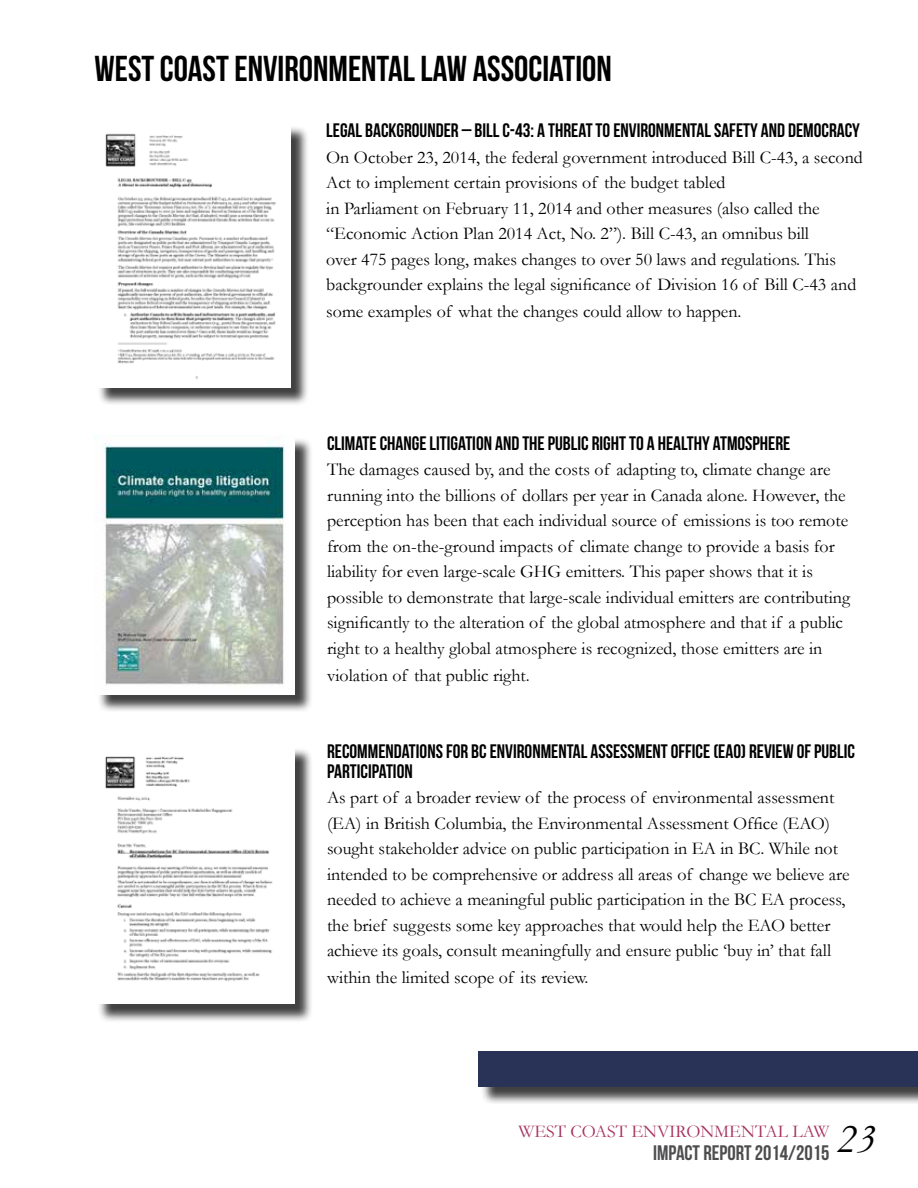
<style>
.page{position:relative;width:918px;height:1188px;background:#fff}
.page>*{position:absolute;margin:0;border:0;box-sizing:border-box;transform-origin:0 0}
.t1{font:italic 42px "Garamond";color:#000}
.t2{font:36px "Bebas Neue";color:#000}
.t3{font:21px "Bebas Neue";color:#4d4d4f}
.t4{font:19.5px/19.5px "Bebas Neue";color:#000}
.t5{font:18px/25.7px "Garamond";color:#000}
.t6{font:18px "Garamond";color:#a7315e}
</style>
<div class="page">
<div style="left:481px;top:1054px;width:437px;height:51px;background:#000;opacity:.75"></div>
<div style="left:479px;top:1052px;width:439px;height:35px;background:#293257"></div>
<div style="left:97px;top:125px;width:212px;height:281px;background:#000;opacity:.75"></div>
<img style="left:97px;top:125px;width:193px;height:263px">
<div style="left:97px;top:747px;width:216px;height:276px;background:#000;opacity:.75"></div>
<img style="left:97px;top:747px;width:197px;height:257px">
<div style="left:97px;top:438px;width:216px;height:274px;background:#000;opacity:.75"></div>
<img style="left:94px;top:435px;width:200px;height:259px">
<h2 class="t2" style="left:94px;top:49px;width:519px">WEST COAST ENVIRONMENTAL LAW ASSOCIATION</h2>
<p class="t4" style="left:326px;top:121px;width:535px">LEGAL BACKGROUNDER – BILL C-43: A THREAT TO ENVIRONMENTAL SAFETY AND DEMOCRACY</p>
<p class="t5" style="left:326px;top:144px;width:538px">On October 23, 2014, the federal government introduced Bill C-43, a second Act to implement certain provisions of the budget tabled<br>in Parliament on February 11, 2014 and other measures (also called the “Economic Action Plan 2014 Act, No. 2”). Bill C-43, an omnibus bill<br>over 475 pages long, makes changes to over 50 laws and regulations. This backgrounder explains the legal significance of Division 16 of Bill C-43 and some examples of what the changes could allow to happen.</p>
<p class="t4" style="left:327px;top:433px;width:465px">CLIMATE CHANGE LITIGATION AND THE PUBLIC RIGHT TO A HEALTHY ATMOSPHERE</p>
<p class="t5" style="left:327px;top:456px;width:525px">The damages caused by, and the costs of adapting to, climate change are running into the billions of dollars per year in Canada alone. However, the perception has been that each individual source of emissions is too remote from the on-the-ground impacts of climate change to provide a basis for liability for even large-scale GHG emitters. This paper shows that it is possible to demonstrate that large-scale individual emitters are contributing significantly to the alteration of the global atmosphere and that if a public right to a healthy global atmosphere is recognized, those emitters are in violation of that public right.</p>
<p class="t4" style="left:327px;top:742px;width:530px">RECOMMENDATIONS FOR BC ENVIRONMENTAL ASSESSMENT OFFICE (EAO) REVIEW OF PUBLIC<br>PARTICIPATION</p>
<p class="t5" style="left:327px;top:784px;width:524px">As part of a broader review of the process of environmental assessment (EA) in British Columbia, the Environmental Assessment Office (EAO) sought stakeholder advice on public participation in EA in BC. While not intended to be comprehensive or address all areas of change we believe are needed to achieve a meaningful public participation in the BC EA process, the brief suggests some key approaches that would help the EAO better achieve its goals, consult meaningfully and ensure public ‘buy in’ that fall within the limited scope of its review.</p>
<p class="t6" style="left:519px;top:1119px;width:312px">WEST COAST ENVIRONMENTAL LAW</p>
<p class="t3" style="left:653px;top:1141px;width:178px">IMPACT REPORT 2014/2015</p>
<h1 class="t1" style="left:837px;top:1111px;width:41px">23</h1>
</div>
